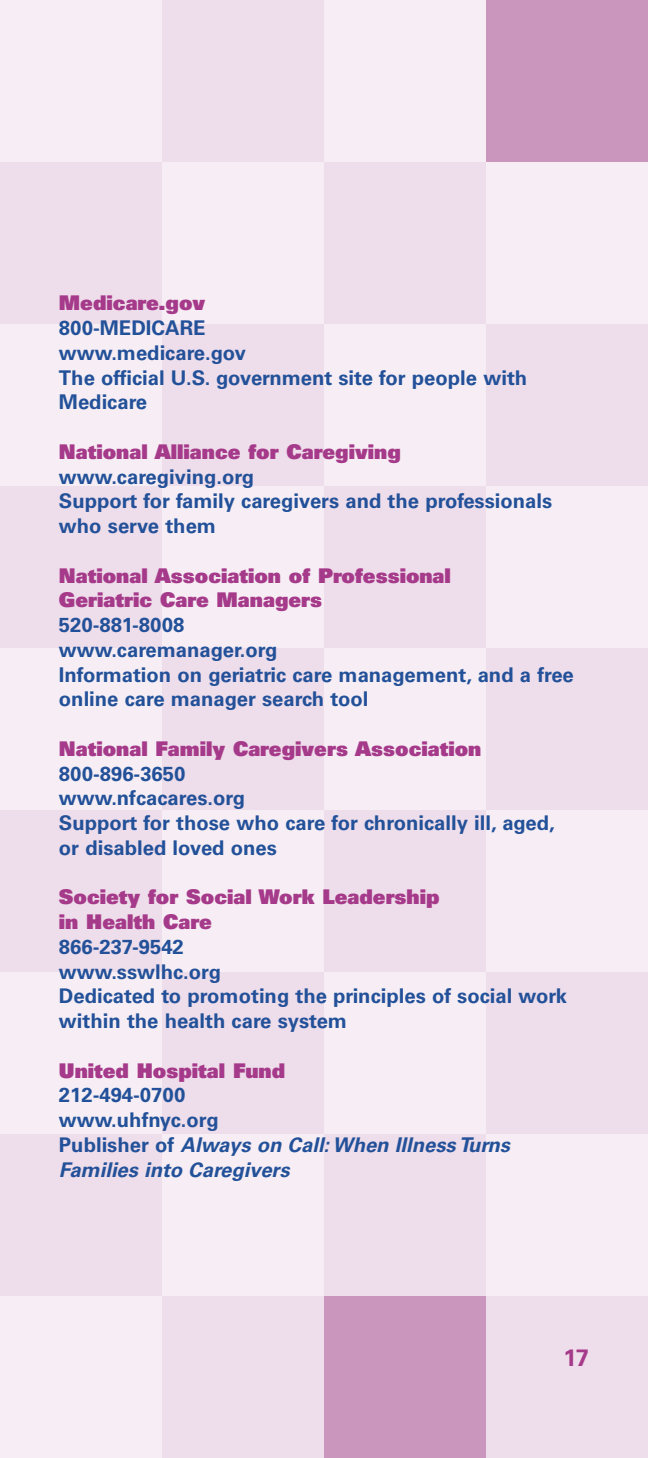
<style>
.page{position:relative;width:648px;height:1458px;background:#fff}
.page>*{position:absolute;margin:0;border:0;box-sizing:border-box;transform-origin:0 0}
.t1{font:700 23.62px "Univers";color:#a63a8a}
.t2{font:700 20.25px/24.8px "Univers";color:#235199}
.t3{font:900 20.25px/24.8px "Univers";color:#a63a8a}
.t4{font:italic 700 20.25px/24.8px "Univers";color:#235199}
.s1{font-style:normal}
</style>
<div class="page">
<div style="left:0;top:0;width:162px;height:162px;background:#f6eef4"></div>
<div style="left:162px;top:0;width:162px;height:162px;background:#eeddea"></div>
<div style="left:324px;top:0;width:162px;height:162px;background:#f6eef4"></div>
<div style="left:486px;top:0;width:162px;height:162px;background:#cb96bd"></div>
<div style="left:0;top:162px;width:162px;height:162px;background:#eeddea"></div>
<div style="left:162px;top:162px;width:162px;height:162px;background:#f6eef4"></div>
<div style="left:324px;top:162px;width:162px;height:162px;background:#eeddea"></div>
<div style="left:486px;top:162px;width:162px;height:162px;background:#f6eef4"></div>
<div style="left:0;top:324px;width:162px;height:162px;background:#f6eef4"></div>
<div style="left:162px;top:324px;width:162px;height:162px;background:#eeddea"></div>
<div style="left:324px;top:324px;width:162px;height:162px;background:#f6eef4"></div>
<div style="left:486px;top:324px;width:162px;height:162px;background:#eeddea"></div>
<div style="left:0;top:486px;width:162px;height:162px;background:#eeddea"></div>
<div style="left:162px;top:486px;width:162px;height:162px;background:#f6eef4"></div>
<div style="left:324px;top:486px;width:162px;height:162px;background:#eeddea"></div>
<div style="left:486px;top:486px;width:162px;height:162px;background:#f6eef4"></div>
<div style="left:0;top:648px;width:162px;height:162px;background:#f6eef4"></div>
<div style="left:162px;top:648px;width:162px;height:162px;background:#eeddea"></div>
<div style="left:324px;top:648px;width:162px;height:162px;background:#f6eef4"></div>
<div style="left:486px;top:648px;width:162px;height:162px;background:#eeddea"></div>
<div style="left:0;top:810px;width:162px;height:162px;background:#eeddea"></div>
<div style="left:162px;top:810px;width:162px;height:162px;background:#f6eef4"></div>
<div style="left:324px;top:810px;width:162px;height:162px;background:#eeddea"></div>
<div style="left:486px;top:810px;width:162px;height:162px;background:#f6eef4"></div>
<div style="left:0;top:972px;width:162px;height:162px;background:#f6eef4"></div>
<div style="left:162px;top:972px;width:162px;height:162px;background:#eeddea"></div>
<div style="left:324px;top:972px;width:162px;height:162px;background:#f6eef4"></div>
<div style="left:486px;top:972px;width:162px;height:162px;background:#eeddea"></div>
<div style="left:0;top:1296px;width:162px;height:162px;background:#f6eef4"></div>
<div style="left:162px;top:1296px;width:162px;height:162px;background:#eeddea"></div>
<div style="left:324px;top:1296px;width:162px;height:162px;background:#cb96bd"></div>
<div style="left:486px;top:1296px;width:162px;height:162px;background:#eeddea"></div>
<div style="left:0;top:1134px;width:162px;height:162px;background:#eeddea"></div>
<div style="left:162px;top:1134px;width:162px;height:162px;background:#f6eef4"></div>
<div style="left:324px;top:1134px;width:162px;height:162px;background:#eeddea"></div>
<div style="left:486px;top:1134px;width:162px;height:162px;background:#f6eef4"></div>
<p class="t3" style="left:59px;top:293px;width:148px">Medicare.gov</p>
<p class="t2" style="left:59px;top:318px;width:470px">800-MEDICARE<br>www.medicare.gov<br>The official U.S. government site for people with<br>Medicare</p>
<p class="t3" style="left:59px;top:441px;width:343px">National Alliance for Caregiving</p>
<p class="t2" style="left:59px;top:466px;width:495px">www.caregiving.org<br>Support for family caregivers and the professionals who serve them</p>
<p class="t3" style="left:59px;top:565px;width:394px">National Association of Professional<br>Geriatric Care Managers</p>
<p class="t2" style="left:59px;top:615px;width:516px">520-881-8008<br>www.caremanager.org<br>Information on geriatric care management, and a free online care manager search tool</p>
<p class="t3" style="left:59px;top:738px;width:424px">National Family Caregivers Association</p>
<p class="t2" style="left:59px;top:763px;width:497px">800-896-3650<br>www.nfcacares.org<br>Support for those who care for chronically ill, aged, or disabled loved ones</p>
<p class="t3" style="left:59px;top:887px;width:382px">Society for Social Work Leadership in Health Care</p>
<p class="t2" style="left:59px;top:936px;width:509px">866-237-9542<br>www.sswlhc.org<br>Dedicated to promoting the principles of social work within the health care system</p>
<p class="t3" style="left:59px;top:1060px;width:228px">United Hospital Fund</p>
<p class="t4" style="left:59px;top:1085px;width:453px"><span class="s1">212-494-0700<br>www.uhfnyc.org<br>Publisher of</span> Always on Call: When Illness Turns<br>Families into Caregivers</p>
<p class="t1" style="left:563px;top:1349px;width:27px">17</p>
</div>
